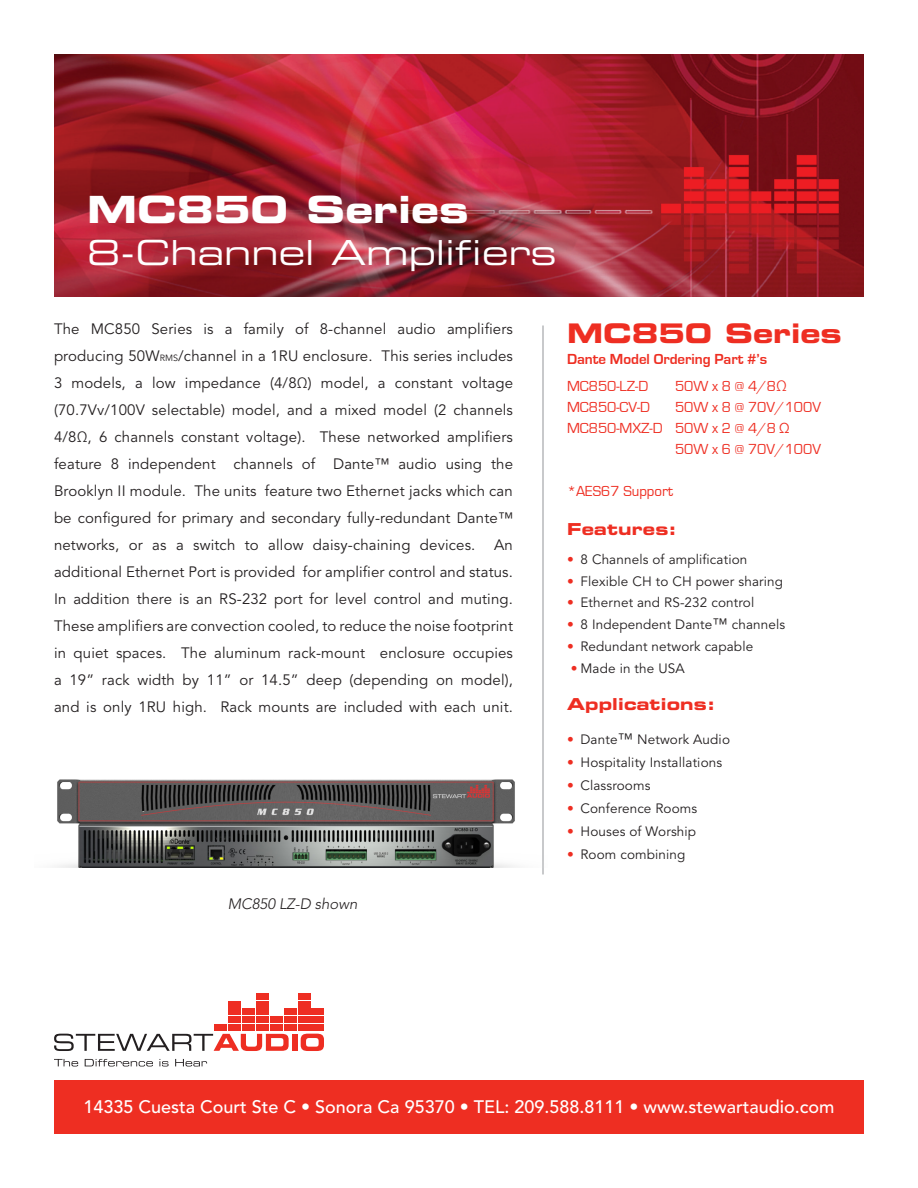
<style>
.page{position:relative;width:918px;height:1188px;background:#fff}
.page>*{position:absolute;margin:0;border:0;box-sizing:border-box;transform-origin:0 0}
.t1{font:37.5px "Eurostile LT Std Bold Ex 2";color:#fff}
.t2{font:34.5px "Eurostile LT Std Ex 2";color:#fff}
.t3{font:27px "Eurostile LT Std Bold Ex 2";color:#ee2e22}
.t4{font:500 18px "Avenir LT Std";color:#fff}
.t5{font:16.5px "Eurostile LT Std Bold Ex 2";letter-spacing:.01em;color:#ee2e22}
.t6{font:15px/27px "Avenir LT Std";letter-spacing:.01em;color:#231f20;text-align:justify}
.t7{font:15px "Eurostile";color:#ee2e22}
.t8{font:700 15px "Eurostile";color:#ee2e22}
.t9{font:italic 300 15px "Avenir LT Std";color:#231f20}
.t10{font:13.5px "Avenir LT Std";letter-spacing:.01em;color:#231f20}
.s1{font-size:9px}
.s2{font-family:"Avenir LT Std"}
.s3{color:#ee2e22}
.s4{font-size:15px}
</style>
<div class="page">
<img style="left:54px;top:54px;width:810px;height:243px">
<div style="left:54px;top:1080px;width:810px;height:54px;background:#ee2e22"></div>
<hr style="left:543px;top:326px;width:1px;height:548px;background:#939598">
<svg style="left:54px;top:1034px;width:235px;height:17px"></svg>
<div style="left:292px;top:1034px;width:5px;height:17px;background:#ee2e22"></div>
<svg style="left:301px;top:1034px;width:23px;height:17px"></svg>
<svg style="left:54px;top:1059px;width:24px;height:8px"></svg>
<svg style="left:85px;top:1059px;width:68px;height:8px"></svg>
<svg style="left:159px;top:1059px;width:10px;height:7px"></svg>
<svg style="left:175px;top:1059px;width:32px;height:8px"></svg>
<div style="left:215px;top:1025px;width:12px;height:6px;background:#ee2e22"></div>
<div style="left:229px;top:1025px;width:12px;height:6px;background:#ee2e22"></div>
<div style="left:243px;top:1025px;width:12px;height:6px;background:#ee2e22"></div>
<div style="left:256px;top:1025px;width:13px;height:6px;background:#ee2e22"></div>
<div style="left:270px;top:1025px;width:12px;height:6px;background:#ee2e22"></div>
<div style="left:284px;top:1025px;width:12px;height:6px;background:#ee2e22"></div>
<div style="left:298px;top:1025px;width:12px;height:6px;background:#ee2e22"></div>
<div style="left:312px;top:1025px;width:12px;height:6px;background:#ee2e22"></div>
<div style="left:229px;top:1017px;width:12px;height:6px;background:#ee2e22"></div>
<div style="left:243px;top:1017px;width:12px;height:6px;background:#ee2e22"></div>
<div style="left:256px;top:1017px;width:13px;height:6px;background:#ee2e22"></div>
<div style="left:270px;top:1017px;width:12px;height:6px;background:#ee2e22"></div>
<div style="left:284px;top:1017px;width:12px;height:6px;background:#ee2e22"></div>
<div style="left:298px;top:1017px;width:12px;height:6px;background:#ee2e22"></div>
<div style="left:312px;top:1017px;width:12px;height:6px;background:#ee2e22"></div>
<div style="left:229px;top:1009px;width:12px;height:6px;background:#ee2e22"></div>
<div style="left:243px;top:1009px;width:12px;height:6px;background:#ee2e22"></div>
<div style="left:256px;top:1009px;width:13px;height:6px;background:#ee2e22"></div>
<div style="left:284px;top:1009px;width:12px;height:6px;background:#ee2e22"></div>
<div style="left:298px;top:1009px;width:12px;height:6px;background:#ee2e22"></div>
<div style="left:312px;top:1009px;width:12px;height:6px;background:#ee2e22"></div>
<div style="left:229px;top:1001px;width:12px;height:6px;background:#ee2e22"></div>
<div style="left:256px;top:1001px;width:13px;height:6px;background:#ee2e22"></div>
<div style="left:298px;top:1001px;width:12px;height:6px;background:#ee2e22"></div>
<div style="left:256px;top:993px;width:13px;height:6px;background:#ee2e22"></div>
<div style="left:298px;top:993px;width:12px;height:6px;background:#ee2e22"></div>
<img style="left:57px;top:775px;width:487px;height:92px">
<p class="t1" style="left:87px;top:183px;width:383px">MC850 Series</p>
<p class="t2" style="left:87px;top:229px;width:471px">8-Channel Amplifiers</p>
<p class="t6" style="left:54px;top:316px;width:461px">The MC850 Series is a family of 8-channel audio amplifiers producing 50W<span class="s1">RMS</span>/channel in a 1RU enclosure. This series includes 3 models, a low impedance (4/8Ω) model, a constant voltage (70.7Vv/100V selectable) model, and a mixed model (2 channels 4/8Ω, 6 channels constant voltage). These networked amplifiers feature 8 independent channels of Dante™ audio using the Brooklyn II module. The units feature two Ethernet jacks which can be configured for primary and secondary fully-redundant Dante™ networks, or as a switch to allow daisy-chaining devices. An additional Ethernet Port is provided for amplifier control and status.<br>In addition there is an RS-232 port for level control and muting.<br>These amplifiers are convection cooled, to reduce the noise footprint in quiet spaces. The aluminum rack-mount enclosure occupies a 19” rack width by 11” or 14.5” deep (depending on model), and is only 1RU high. Rack mounts are included with each unit.</p>
<p class="t3" style="left:567px;top:314px;width:276px">MC850 Series</p>
<p class="t8" style="left:567px;top:351px;width:202px">Dante Model Ordering Part #’s</p>
<p class="t7" style="left:567px;top:378px;width:83px">MC850-LZ-D</p>
<p class="t7" style="left:675px;top:378px;width:114px">50W x 8 @ 4/8<span class="s2">Ω</span></p>
<p class="t7" style="left:567px;top:399px;width:84px">MC850-CV-D</p>
<p class="t7" style="left:675px;top:399px;width:147px">50W x 8 @ 70V/100V</p>
<p class="t7" style="left:567px;top:420px;width:224px">MC850-MXZ-D 50W x 2 @ 4/8 Ω</p>
<p class="t7" style="left:675px;top:441px;width:147px">50W x 6 @ 70V/100V</p>
<p class="t7" style="left:567px;top:483px;width:108px">*AES67 Support</p>
<p class="t5" style="left:567px;top:517px;width:111px">Features:</p>
<p class="t10" style="left:567px;top:551px;width:182px"><span class="s3">•</span> 8 Channels of amplification</p>
<p class="t10" style="left:567px;top:573px;width:218px"><span class="s3">•</span> Flexible CH to CH power sharing</p>
<p class="t10" style="left:567px;top:595px;width:189px"><span class="s3">•</span> Ethernet and RS-232 control</p>
<p class="t10" style="left:567px;top:617px;width:220px"><span class="s3">•</span> 8 Independent Dante<span class="s4">™</span> channels</p>
<p class="t10" style="left:567px;top:638px;width:188px"><span class="s3">•</span> Redundant network capable</p>
<p class="t10" style="left:571px;top:660px;width:115px"><span class="s3">•</span> Made in the USA</p>
<p class="t5" style="left:567px;top:693px;width:150px">Applications:</p>
<p class="t10" style="left:567px;top:732px;width:165px"><span class="s3">•</span> Dante<span class="s4">™</span> Network Audio</p>
<p class="t10" style="left:567px;top:755px;width:157px"><span class="s3">•</span> Hospitality Installations</p>
<p class="t10" style="left:567px;top:778px;width:85px"><span class="s3">•</span> Classrooms</p>
<p class="t10" style="left:567px;top:801px;width:132px"><span class="s3">•</span> Conference Rooms</p>
<p class="t10" style="left:567px;top:824px;width:131px"><span class="s3">•</span> Houses of Worship</p>
<p class="t10" style="left:567px;top:846px;width:120px"><span class="s3">•</span> Room combining</p>
<p class="t9" style="left:228px;top:895px;width:131px">MC850 LZ-D shown</p>
<p class="t4" style="left:83px;top:1096px;width:753px">14335 Cuesta Court Ste C • Sonora Ca 95370 • TEL: 209.588.8111 • www.stewartaudio.com</p>
</div>
